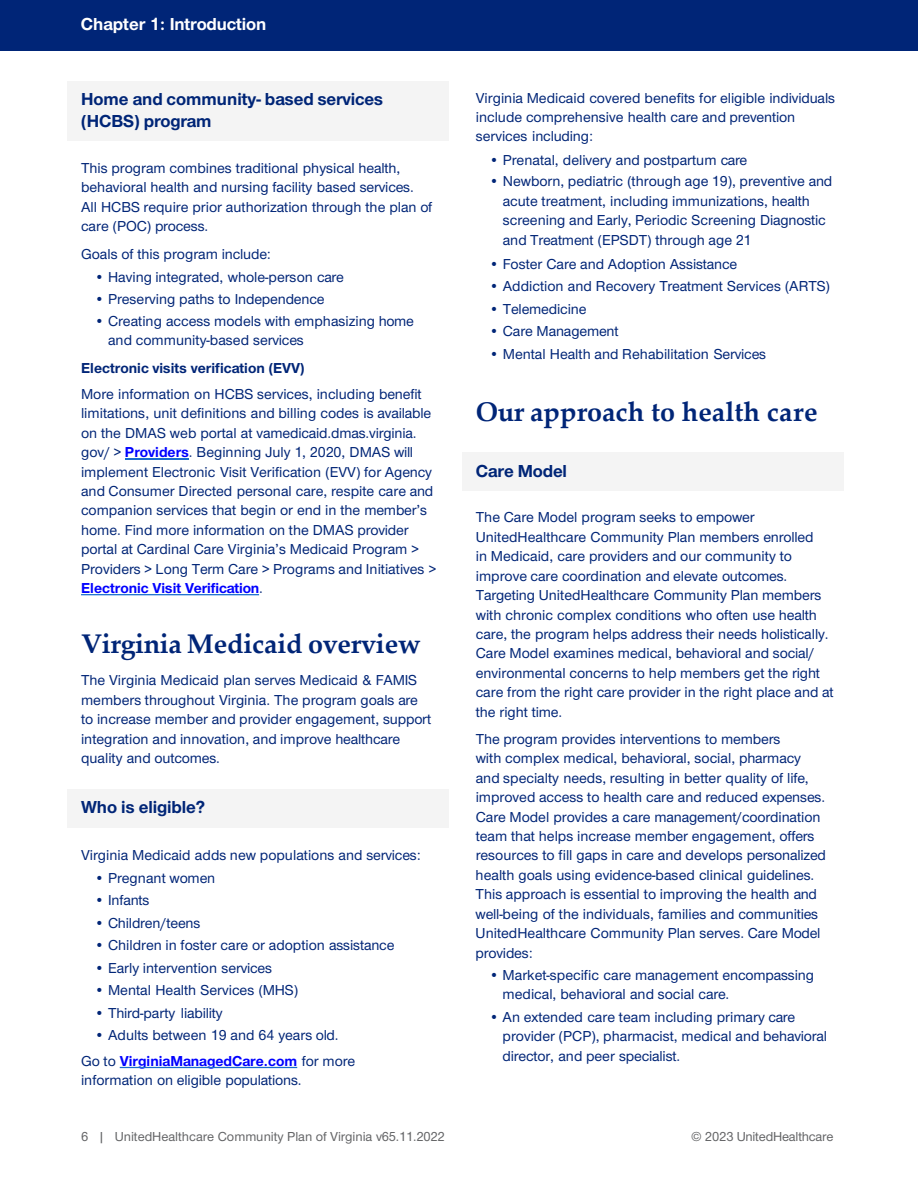
<style>
.page{position:relative;width:918px;height:1188px;background:#fff}
.page>*{position:absolute;margin:0;border:0;box-sizing:border-box;transform-origin:0 0}
.t1{font:700 27px "Palatino Linotype";letter-spacing:-.005em;color:#002577}
.t2{font:700 18px/21.8px "UHC Sans";letter-spacing:-.005em;color:#002577}
.t3{font:700 18px "UHC Sans";letter-spacing:-.005em;color:#fff}
.t4{font:500 15px/19.5px "UHC Sans";color:#002577}
.t5{font:700 15px "UHC Sans";color:#002577}
.t6{font:13.5px "UHC Sans";letter-spacing:-.005em;color:#636466}
.s1{font-weight:700;color:#00f}
</style>
<div class="page">
<div style="left:0;top:0;width:918px;height:51px;background:#002577"></div>
<div style="left:68px;top:81px;width:381px;height:60px;background:#f4f4f4"></div>
<hr style="left:125px;top:458px;width:64px;height:1px;background:#186dcf">
<svg style="left:81px;top:594px;width:178px;height:1px"></svg>
<div style="left:68px;top:789px;width:381px;height:38px;background:#f4f4f4"></div>
<svg style="left:120px;top:1067px;width:177px;height:1px"></svg>
<div style="left:462px;top:452px;width:382px;height:38px;background:#f4f4f4"></div>
<p class="t3" style="left:81px;top:14px;width:187px">Chapter 1: Introduction</p>
<p class="t2" style="left:81px;top:88px;width:303px">Home and community- based services (HCBS) program</p>
<p class="t4" style="left:81px;top:158px;width:353px">This program combines traditional physical health, behavioral health and nursing facility based services.<br>All HCBS require prior authorization through the plan of care (POC) process.</p>
<p class="t4" style="left:81px;top:244px;width:191px">Goals of this program include:</p>
<p class="t4" style="left:95px;top:267px;width:251px">• Having integrated, whole-person care</p>
<p class="t4" style="left:95px;top:289px;width:232px">• Preserving paths to Independence</p>
<p class="t4" style="left:108px;top:311px;width:307px;text-indent:-14px">• Creating access models with emphasizing home and community-based services</p>
<p class="t5" style="left:81px;top:359px;width:225px">Electronic visits verification (EVV)</p>
<p class="t4" style="left:81px;top:384px;width:357px">More information on HCBS services, including benefit limitations, unit definitions and billing codes is available on the DMAS web portal at vamedicaid.dmas.virginia. gov/ &gt; <span class="s1">Providers</span>. Beginning July 1, 2020, DMAS will implement Electronic Visit Verification (EVV) for Agency and Consumer Directed personal care, respite care and companion services that begin or end in the member’s home. Find more information on the DMAS provider portal at Cardinal Care Virginia’s Medicaid Program &gt; Providers &gt; Long Term Care &gt; Programs and Initiatives &gt; <span class="s1">Electronic Visit Verification</span>.</p>
<h1 class="t1" style="left:81px;top:625px;width:341px">Virginia Medicaid overview</h1>
<p class="t4" style="left:81px;top:670px;width:352px">The Virginia Medicaid plan serves Medicaid &amp; FAMIS members throughout Virginia. The program goals are to increase member and provider engagement, support integration and innovation, and improve healthcare quality and outcomes.</p>
<p class="t2" style="left:81px;top:796px;width:126px">Who is eligible?</p>
<p class="t4" style="left:81px;top:845px;width:341px">Virginia Medicaid adds new populations and services:</p>
<p class="t4" style="left:95px;top:868px;width:122px">• Pregnant women</p>
<p class="t4" style="left:95px;top:890px;width:57px">• Infants</p>
<p class="t4" style="left:95px;top:913px;width:107px">• Children/teens</p>
<p class="t4" style="left:95px;top:935px;width:301px">• Children in foster care or adoption assistance</p>
<p class="t4" style="left:95px;top:958px;width:179px">• Early intervention services</p>
<p class="t4" style="left:95px;top:980px;width:205px">• Mental Health Services (MHS)</p>
<p class="t4" style="left:95px;top:1003px;width:130px">• Third-party liability</p>
<p class="t4" style="left:81px;top:1022px;width:276px;line-height:25.8px;text-align:center">• Adults between 19 and 64 years old.<br>Go to <span class="s1">VirginiaManagedCare.com</span> for more</p>
<p class="t4" style="left:81px;top:1070px;width:222px">information on eligible populations.</p>
<p class="t4" style="left:476px;top:88px;width:361px">Virginia Medicaid covered benefits for eligible individuals include comprehensive health care and prevention services including:</p>
<p class="t4" style="left:489px;top:150px;width:260px">• Prenatal, delivery and postpartum care</p>
<p class="t4" style="left:503px;top:172px;width:331px;text-indent:-13px">• Newborn, pediatric (through age 19), preventive and acute treatment, including immunizations, health screening and Early, Periodic Screening Diagnostic and Treatment (EPSDT) through age 21</p>
<p class="t4" style="left:489px;top:254px;width:250px">• Foster Care and Adoption Assistance</p>
<p class="t4" style="left:489px;top:276px;width:342px">• Addiction and Recovery Treatment Services (ARTS)</p>
<p class="t4" style="left:489px;top:299px;width:99px">• Telemedicine</p>
<p class="t4" style="left:489px;top:321px;width:131px">• Care Management</p>
<p class="t4" style="left:489px;top:344px;width:278px">• Mental Health and Rehabilitation Services</p>
<h1 class="t1" style="left:476px;top:392px;width:344px">Our approach to health care</h1>
<p class="t2" style="left:476px;top:460px;width:93px">Care Model</p>
<p class="t4" style="left:476px;top:507px;width:359px">The Care Model program seeks to empower UnitedHealthcare Community Plan members enrolled<br>in Medicaid, care providers and our community to improve care coordination and elevate outcomes.<br>Targeting UnitedHealthcare Community Plan members with chronic complex conditions who often use health care, the program helps address their needs holistically.<br>Care Model examines medical, behavioral and social/ environmental concerns to help members get the right care from the right care provider in the right place and at the right time.</p>
<p class="t4" style="left:476px;top:729px;width:352px">The program provides interventions to members<br>with complex medical, behavioral, social, pharmacy and specialty needs, resulting in better quality of life, improved access to health care and reduced expenses.<br>Care Model provides a care management/coordination team that helps increase member engagement, offers resources to fill gaps in care and develops personalized health goals using evidence-based clinical guidelines.<br>This approach is essential to improving the health and well-being of the individuals, families and communities UnitedHealthcare Community Plan serves. Care Model provides:</p>
<p class="t4" style="left:503px;top:965px;width:313px;text-indent:-13px">• Market-specific care management encompassing medical, behavioral and social care.</p>
<p class="t4" style="left:503px;top:1007px;width:326px;text-indent:-13px">• An extended care team including primary care provider (PCP), pharmacist, medical and behavioral director, and peer specialist.</p>
<p class="t6" style="left:81px;top:1128px;width:365px">6 | UnitedHealthcare Community Plan of Virginia v65.11.2022</p>
<p class="t6" style="left:691px;top:1128px;width:144px">© 2023 UnitedHealthcare</p>
</div>
